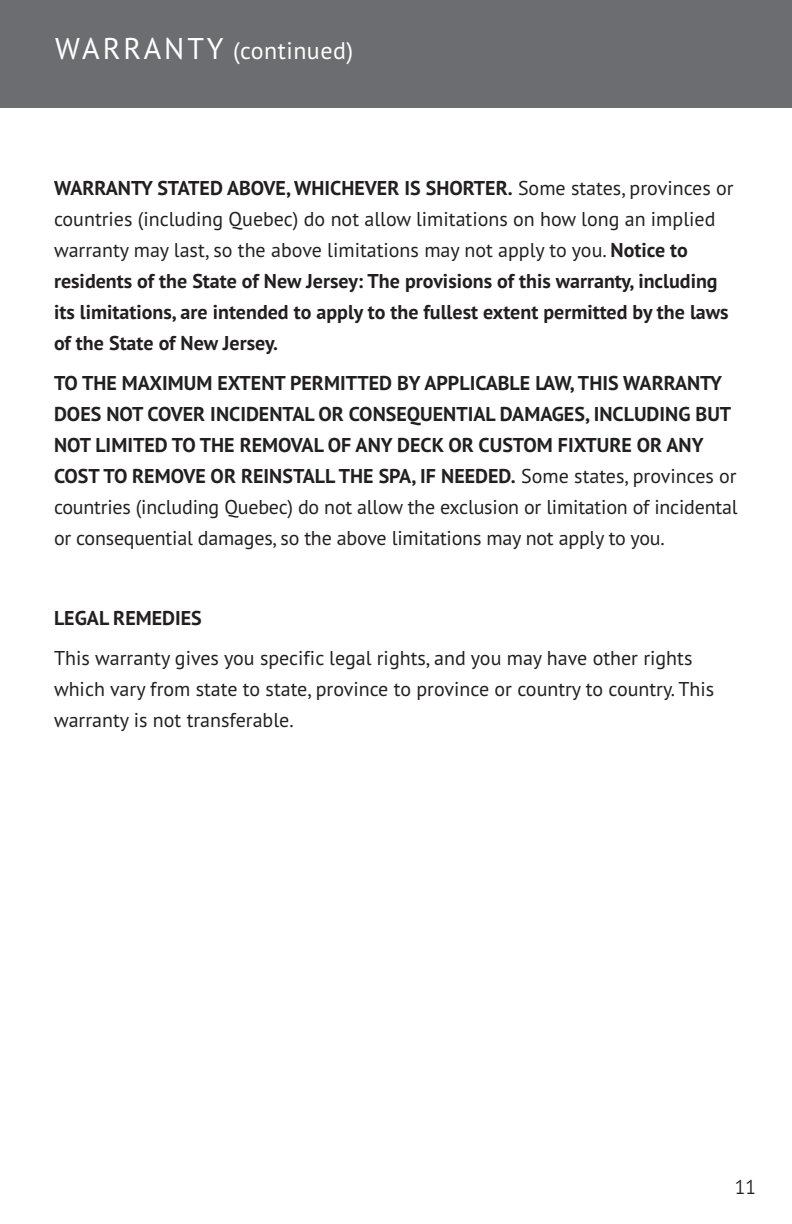
<style>
.page{position:relative;width:792px;height:1224px;background:#fff}
.page>*{position:absolute;margin:0;border:0;box-sizing:border-box;transform-origin:0 0}
.t1{font:24px "PT Sans Pro";letter-spacing:.02em;color:#fff}
.t2{font:700 20px/31px "PT Sans Pro";color:#231f20}
.t3{font:20px/31px "PT Sans Pro";color:#231f20}
.t4{font:300 20px "PT Sans Pro";color:#231f20}
.s1{font-size:30px}
.s2{font-weight:400}
</style>
<div class="page">
<div style="left:0;top:0;width:792px;height:108px;background:#6c6d70"></div>
<p class="t1" style="left:55px;top:35px;width:299px"><span class="s1">WARRANTY</span> (continued)</p>
<p class="t2" style="left:54px;top:173px;width:681px">WARRANTY STATED ABOVE, WHICHEVER IS SHORTER. <span class="s2">Some states, provinces or countries (including Quebec) do not allow limitations on how long an implied warranty may last, so the above limitations may not apply to you.</span> Notice to residents of the State of New Jersey: The provisions of this warranty, including its limitations, are intended to apply to the fullest extent permitted by the laws of the State of New Jersey.</p>
<p class="t2" style="left:54px;top:368px;width:685px">TO THE MAXIMUM EXTENT PERMITTED BY APPLICABLE LAW, THIS WARRANTY DOES NOT COVER INCIDENTAL OR CONSEQUENTIAL DAMAGES, INCLUDING BUT NOT LIMITED TO THE REMOVAL OF ANY DECK OR CUSTOM FIXTURE OR ANY COST TO REMOVE OR REINSTALL THE SPA, IF NEEDED. <span class="s2">Some states, provinces or countries (including Quebec) do not allow the exclusion or limitation of incidental or consequential damages, so the above limitations may not apply to you.</span></p>
<p class="t2" style="left:54px;top:603px;width:149px">LEGAL REMEDIES</p>
<p class="t3" style="left:54px;top:642px;width:662px">This warranty gives you specific legal rights, and you may have other rights which vary from state to state, province to province or country to country. This warranty is not transferable.</p>
<p class="t4" style="left:735px;top:1174px;width:23px">11</p>
</div>
